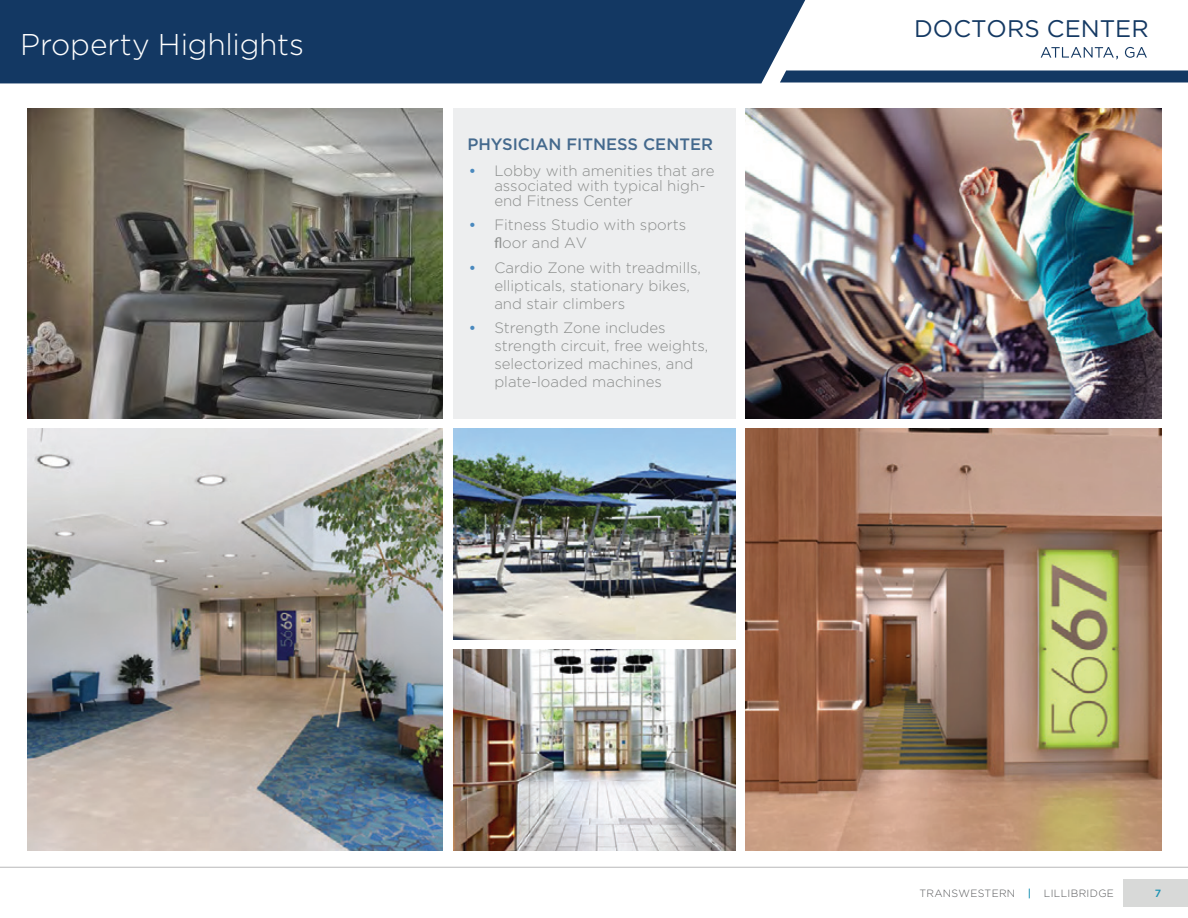
<style>
.page{position:relative;width:1188px;height:918px;background:#fff}
.page>*{position:absolute;margin:0;border:0;box-sizing:border-box;transform-origin:0 0}
.t1{font:300 30px "Gotham";letter-spacing:-.005em;color:#fff}
.t2{font:24px "Gotham";color:#143963}
.t3{font:300 24px "Gotham";color:#133863}
.t4{font:500 16.5px "Gotham";color:#44698d}
.t5{font:300 15px/18px "Gotham";color:#8b8d8c}
.t6{font:300 10.5px "Gotham";letter-spacing:.025em;color:#57585a}
.t7{font:500 10.5px "Gotham";color:#1b92b3}
.s1{font-family:"Franklin Gothic";font-weight:400;color:#4a89be}
.s2{font-family:"Myriad Pro";font-weight:400}
.s3{font-family:"Frutiger LT Std";font-stretch:condensed}
.s4{font-weight:500;color:#1b92b3}
</style>
<div class="page">
<div style="left:1123px;top:879px;width:65px;height:28px;background:#d8d9d8"></div>
<hr style="left:0;top:867px;width:1188px;height:1px;background:#b8b8ba">
<div style="left:0;top:0;width:805px;height:83px;background:#133863"></div>
<svg style="left:780px;top:70px;width:408px;height:12px;background:#1e416a"></svg>
<svg style="left:1041px;top:47px;width:106px;height:12px"></svg>
<div style="left:453px;top:108px;width:282px;height:311px;background:#edeeef"></div>
<img style="left:27px;top:108px;width:416px;height:311px">
<img style="left:27px;top:429px;width:416px;height:421px">
<img style="left:745px;top:429px;width:416px;height:421px">
<img style="left:745px;top:108px;width:416px;height:311px">
<img style="left:453px;top:429px;width:282px;height:211px">
<img style="left:453px;top:650px;width:282px;height:200px">
<p class="t1" style="left:20px;top:28px;width:285px">Property Highlights</p>
<p class="t4" style="left:467px;top:133px;width:247px">PHYSICIAN FITNESS CENTER</p>
<p class="t5" style="left:494px;top:163px;width:222px;line-height:15px;text-indent:-27px"><span class="s1">•</span> Lobby with amenities that are associated with typical high&shy;end Fitness Center</p>
<p class="t5" style="left:494px;top:216px;width:194px;text-indent:-27px"><span class="s1">•</span> Fitness Studio with sports <span class="s2">fl</span>oor and AV</p>
<p class="t5" style="left:494px;top:258px;width:208px;text-indent:-27px"><span class="s1">•</span> Cardio Zone with treadmills, ellipticals, stationary bikes, and stair climbers</p>
<p class="t5" style="left:494px;top:318px;width:215px;text-indent:-27px"><span class="s1">•</span> Strength Zone includes strength circuit, free weights, selectorized machines, and plate-loaded machines</p>
<p class="t3" style="left:909px;top:16px;width:117px">DOCTOR<span class="s3">’</span></p>
<p class="t2" style="left:914px;top:15px;width:236px">DOCTORS CENTER</p>
<p class="t6" style="left:919px;top:887px;width:196px">TRANSWESTERN <span class="s4">|</span> LILLIBRIDGE</p>
<p class="t7" style="left:1155px;top:886px;width:8px">7</p>
</div>
